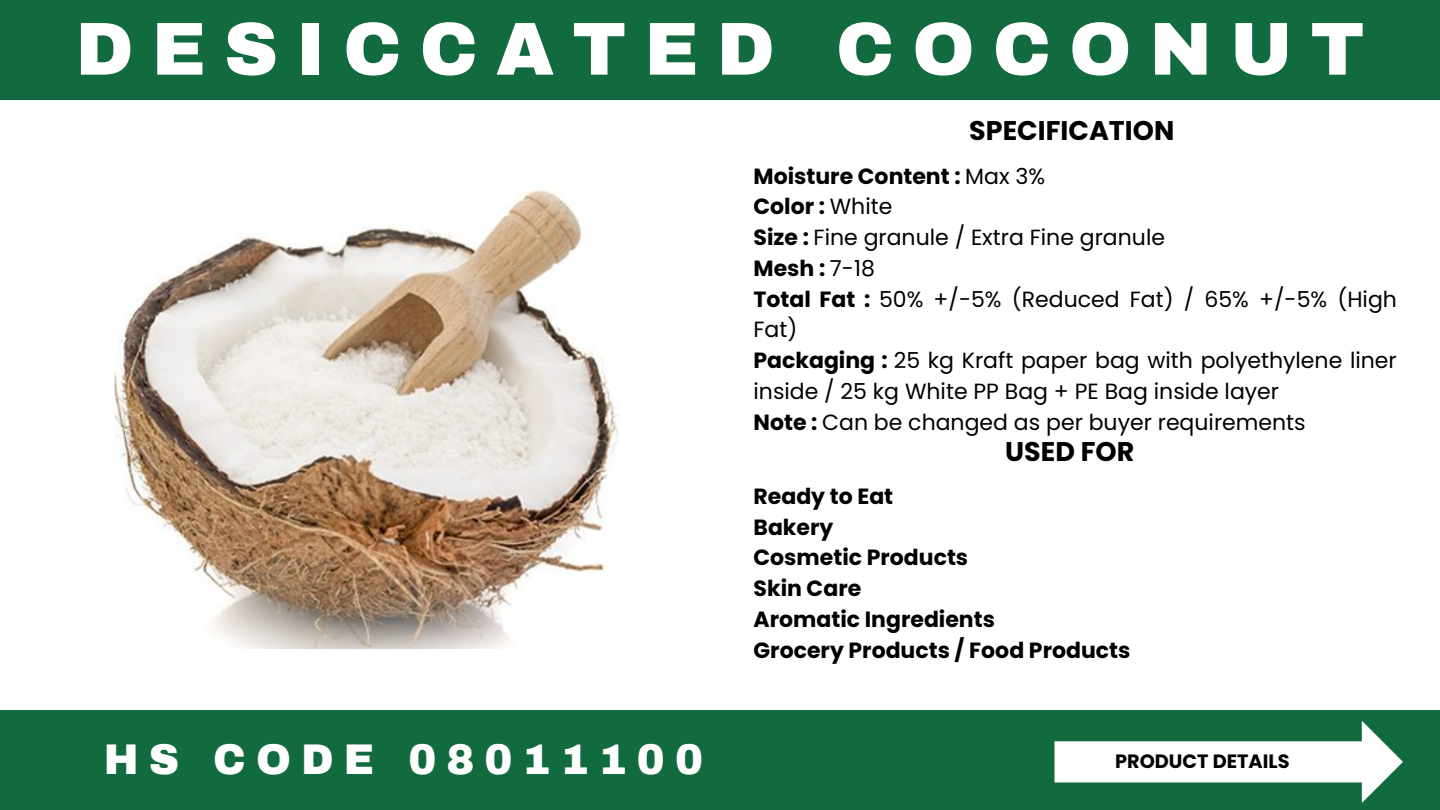
<style>
.page{position:relative;width:1440px;height:810px;background:#fff}
.page>*{position:absolute;margin:0;border:0;box-sizing:border-box;transform-origin:0 0}
.t1{font:900 75px "Archivo";letter-spacing:.24em;color:#fff}
.t2{font:900 42px "Archivo";letter-spacing:.24em;color:#fff}
.t3{font:700 27px "Poppins";color:#000}
.t4{font:22px/30.8px "Poppins";color:#000}
.t5{font:700 22px "Poppins";color:#000}
.t6{font:700 19.3px "Poppins";color:#000}
.s1{font-weight:400}
.s2{font-weight:700}
</style>
<div class="page">
<div style="left:0;top:711px;width:1440px;height:99px;background:#126a3f"></div>
<img style="left:114px;top:190px;width:505px;height:459px">
<div style="left:0;top:0;width:1440px;height:100px;background:#126a3f"></div>
<svg style="left:1055px;top:721px;width:348px;height:82px"></svg>
<p class="t1" style="left:75px;top:9px;width:1291px">DESICCATED COCONUT</p>
<p class="t3" style="left:969px;top:112px;width:207px">SPECIFICATION</p>
<p class="t5" style="left:754px;top:161px;width:293px">Moisture Content : <span class="s1">Max 3%</span></p>
<p class="t5" style="left:754px;top:191px;width:140px">Color : <span class="s1">White</span></p>
<p class="t4" style="left:754px;top:222px;width:413px"><span class="s2">Size :</span> Fine granule / Extra Fine granule</p>
<p class="t5" style="left:754px;top:253px;width:123px">Mesh : <span class="s1">7-18</span></p>
<p class="t4" style="left:754px;top:284px;width:645px"><span class="s2">Total Fat :</span> 50% +/-5% (Reduced Fat) / 65% +/-5% (High<br>Fat)</p>
<p class="t4" style="left:754px;top:345px;width:645px"><span class="s2">Packaging :</span> 25 kg Kraft paper bag with polyethylene liner inside / 25 kg White PP Bag + PE Bag inside layer</p>
<p class="t4" style="left:754px;top:407px;width:554px"><span class="s2">Note :</span> Can be changed as per buyer requirements</p>
<p class="t3" style="left:1005px;top:432px;width:131px">USED FOR</p>
<p class="t5" style="left:754px;top:481px;width:141px">Ready to Eat</p>
<p class="t5" style="left:754px;top:512px;width:81px">Bakery</p>
<p class="t5" style="left:754px;top:542px;width:216px">Cosmetic Products</p>
<p class="t5" style="left:754px;top:573px;width:109px">Skin Care</p>
<p class="t5" style="left:754px;top:604px;width:243px">Aromatic Ingredients</p>
<p class="t5" style="left:754px;top:635px;width:378px">Grocery Products / Food Products</p>
<p class="t2" style="left:104px;top:737px;width:601px">HS CODE 08011100</p>
<p class="t6" style="left:1115px;top:748px;width:176px">PRODUCT DETAILS</p>
</div>
